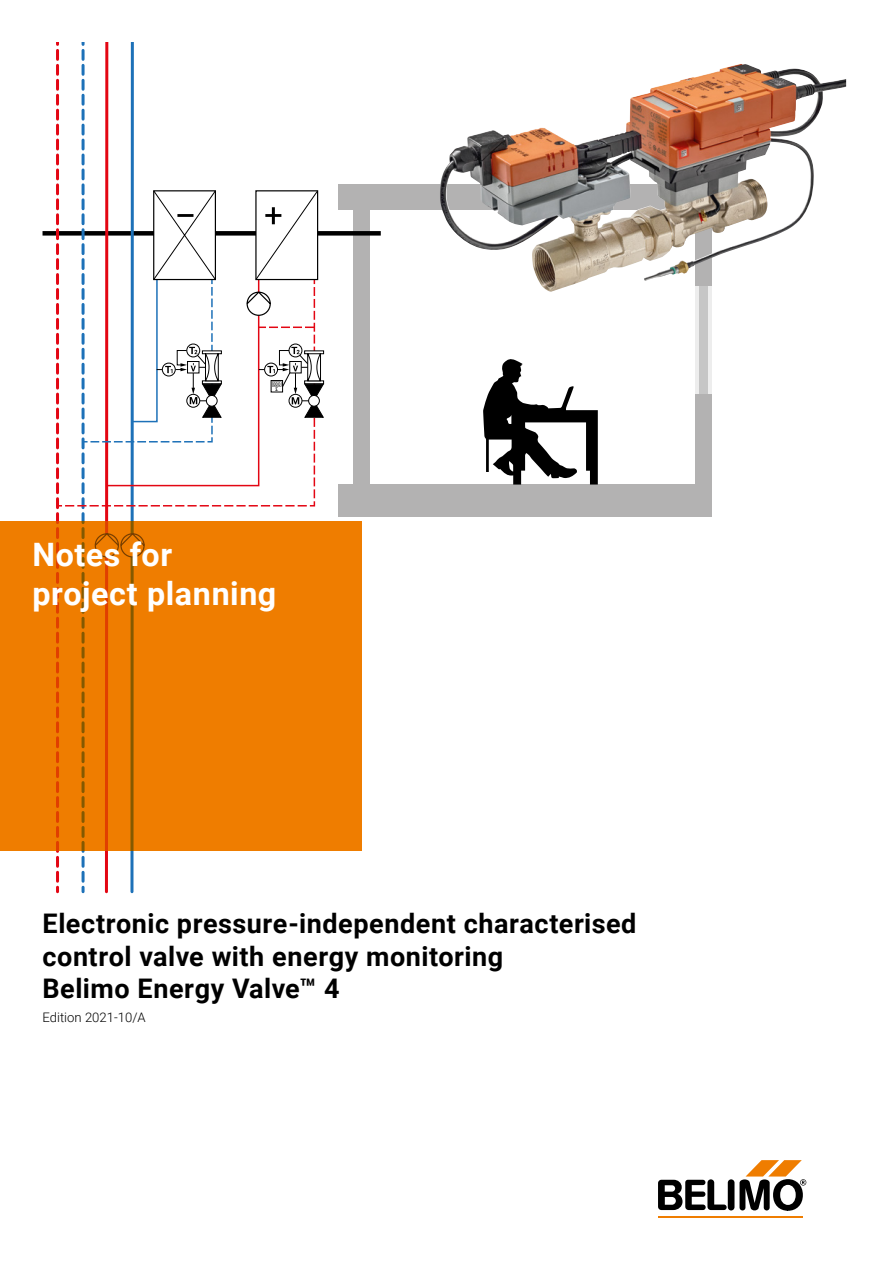
<style>
.page{position:relative;width:893px;height:1263px;background:#fff}
.page>*{position:absolute;margin:0;border:0;box-sizing:border-box;transform-origin:0 0}
.Belimo_Keyfacts{font:700 32.25px/38.7px "Roboto";letter-spacing:.02em;color:#fff}
.Belimo_product_name{font:700 27px/32.4px "Roboto";letter-spacing:.02em;color:#000}
.Belimo_product_name-2{font:300 13.2px "Roboto";color:#000}
.t1{font:5.1px "Roboto Condensed";color:#000}
</style>
<div class="page">
<hr style="left:658px;top:1216px;width:145px;height:2px;background:#ef7d00">
<div style="left:728px;top:1179px;width:6px;height:31px;background:#000;border-radius:3px"></div>
<svg style="left:658px;top:1179px;width:69px;height:31px"></svg>
<svg style="left:739px;top:1160px;width:67px;height:51px"></svg>
<div style="left:353px;top:210px;width:16px;height:274px;background:#b3b2b2"></div>
<div style="left:338px;top:184px;width:374px;height:26px;background:#b3b2b2"></div>
<div style="left:338px;top:484px;width:374px;height:33px;background:#b3b2b2"></div>
<svg style="left:695px;top:256px;width:17px;height:30px"></svg>
<div style="left:695px;top:394px;width:17px;height:90px;background:#b3b2b2"></div>
<div style="left:695px;top:286px;width:17px;height:108px;background:#ededed"></div>
<div style="left:699px;top:286px;width:9px;height:108px;background:#c6c6c6"></div>
<div style="left:43px;top:231px;width:338px;height:5px;background:#000"></div>
<svg style="left:483px;top:359px;width:115px;height:126px"></svg>
<svg style="left:82px;top:887px;width:3px;height:5px"></svg>
<svg style="left:56px;top:887px;width:3px;height:5px"></svg>
<div style="left:0;top:521px;width:361px;height:329px;background:#ef7d00"></div>
<img style="left:440px;top:64px;width:301px;height:192px">
<svg style="left:56px;top:43px;width:269px;height:838px"></svg>
<p class="t1" style="left:273px;top:380px;width:9px">000</p>
<p class="Belimo_Keyfacts" style="left:32px;top:534px;width:245px">Notes for project planning</p>
<p class="Belimo_product_name" style="left:43px;top:907px;width:595px">Electronic pressure-independent characterised control valve with energy monitoring<br>Belimo Energy Valve™ 4</p>
<p class="Belimo_product_name-2" style="left:43px;top:1008px;width:105px">Edition 2021-10/A</p>
</div>
